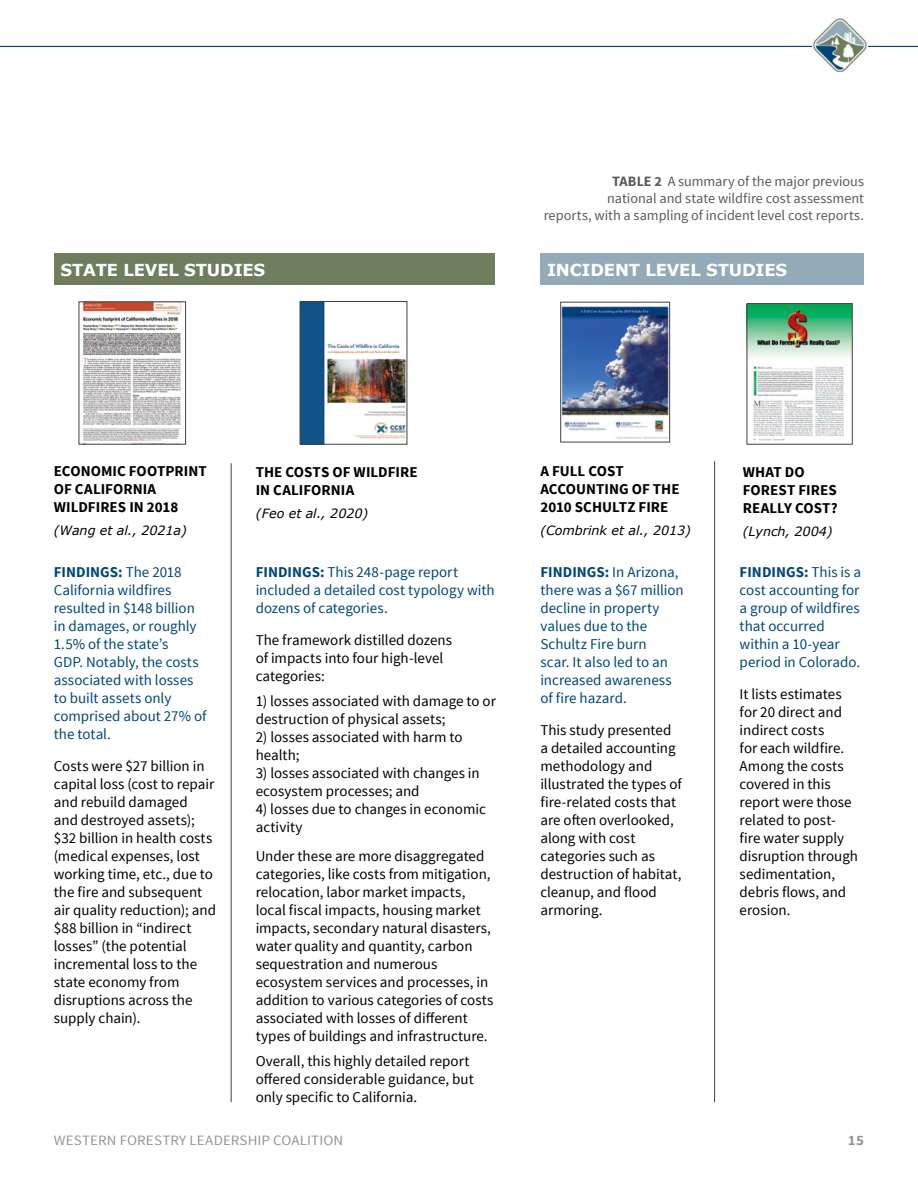
<style>
.page{position:relative;width:918px;height:1188px;background:#fff}
.page>*{position:absolute;margin:0;border:0;box-sizing:border-box;transform-origin:0 0}
.t1{font:700 16.5px "Verdana";letter-spacing:-.01em;color:#fff}
.t2{font:15px/18px "Source Sans Pro";color:#000}
.t3{font:15px/18px "Source Sans Pro";color:#004678}
.t4{font:700 15px/18px "Source Sans Pro";letter-spacing:.005em;color:#000}
.t5{font:14.25px/17.1px "Source Sans Pro";color:#58595b;text-align:right}
.t6{font:14.25px "Source Sans Pro";letter-spacing:.005em;color:#939598;scale:1.05 1}
.t7{font:700 14.25px "Source Sans Pro";color:#939598;scale:1.05 1}
.t8{font:italic 12.75px "Verdana";letter-spacing:-.005em;color:#000}
.s1{font-weight:700}
</style>
<div class="page">
<hr style="left:0;top:46px;width:918px;height:1px;background:#004678">
<img style="left:812px;top:17px;width:56px;height:55px">
<div style="left:54px;top:253px;width:441px;height:32px;background:#6f7d5d"></div>
<div style="left:540px;top:253px;width:324px;height:32px;background:#93abb9"></div>
<img style="left:302px;top:303px;width:103px;height:139px">
<div style="left:300px;top:301px;width:107px;height:143px;border:1px solid #414042"></div>
<img style="left:82px;top:304px;width:100px;height:138px">
<img style="left:749px;top:305px;width:101px;height:136px">
<img style="left:563px;top:305px;width:105px;height:134px">
<hr style="left:231px;top:463px;width:1px;height:639px;background:#414042">
<hr style="left:714px;top:461px;width:1px;height:641px;background:#414042">
<p class="t5" style="left:544px;top:173px;width:322px"><span class="s1">TABLE 2</span> A summary of the major previous<br>national and state wildfire cost assessment<br>reports, with a sampling of incident level cost reports.</p>
<p class="t1" style="left:61px;top:259px;width:206px">STATE LEVEL STUDIES</p>
<p class="t1" style="left:547px;top:259px;width:242px">INCIDENT LEVEL STUDIES</p>
<p class="t4" style="left:54px;top:462px;width:154px">ECONOMIC FOOTPRINT<br>OF CALIFORNIA<br>WILDFIRES IN 2018</p>
<p class="t8" style="left:54px;top:522px;width:135px">(Wang et al., 2021a)</p>
<p class="t3" style="left:54px;top:563px;width:154px"><span class="s1">FINDINGS:</span> The 2018<br>California wildfires resulted in $148 billion in damages, or roughly<br>1.5% of the state’s<br>GDP. Notably, the costs associated with losses to built assets only comprised about 27% of the total.</p>
<p class="t2" style="left:54px;top:757px;width:164px">Costs were $27 billion in capital loss (cost to repair and rebuild damaged<br>and destroyed assets); $32 billion in health costs (medical expenses, lost working time, etc., due to the fire and subsequent air quality reduction); and $88 billion in “indirect losses” (the potential incremental loss to the state economy from disruptions across the supply chain).</p>
<p class="t4" style="left:256px;top:463px;width:164px">THE COSTS OF WILDFIRE<br>IN CALIFORNIA</p>
<p class="t8" style="left:256px;top:505px;width:114px">(Feo et al., 2020)</p>
<p class="t3" style="left:256px;top:563px;width:241px"><span class="s1">FINDINGS:</span> This 248-page report included a detailed cost typology with dozens of categories.</p>
<p class="t2" style="left:256px;top:631px;width:198px">The framework distilled dozens of impacts into four high-level categories:</p>
<p class="t2" style="left:256px;top:692px;width:242px">1) losses associated with damage to or destruction of physical assets;</p>
<p class="t2" style="left:256px;top:728px;width:208px">2) losses associated with harm to health;</p>
<p class="t2" style="left:256px;top:764px;width:226px">3) losses associated with changes in ecosystem processes; and</p>
<p class="t2" style="left:256px;top:800px;width:232px">4) losses due to changes in economic activity</p>
<p class="t2" style="left:256px;top:847px;width:239px">Under these are more disaggregated categories, like costs from mitigation, relocation, labor market impacts, local fiscal impacts, housing market impacts, secondary natural disasters, water quality and quantity, carbon sequestration and numerous ecosystem services and processes, in addition to various categories of costs associated with losses of different types of buildings and infrastructure.</p>
<p class="t2" style="left:256px;top:1052px;width:220px">Overall, this highly detailed report offered considerable guidance, but only specific to California.</p>
<p class="t4" style="left:540px;top:462px;width:141px">A FULL COST<br>ACCOUNTING OF THE<br>2010 SCHULTZ FIRE</p>
<p class="t8" style="left:540px;top:522px;width:152px">(Combrink et al., 2013)</p>
<p class="t3" style="left:540px;top:563px;width:145px"><span class="s1">FINDINGS:</span> In Arizona, there was a $67 million decline in property values due to the<br>Schultz Fire burn<br>scar. It also led to an increased awareness of fire hazard.</p>
<p class="t2" style="left:540px;top:721px;width:143px">This study presented a detailed accounting methodology and illustrated the types of fire-related costs that are often overlooked, along with cost categories such as destruction of habitat, cleanup, and flood armoring.</p>
<p class="t4" style="left:743px;top:463px;width:97px">WHAT DO<br>FOREST FIRES<br>REALLY COST?</p>
<p class="t8" style="left:743px;top:523px;width:91px">(Lynch, 2004)</p>
<p class="t3" style="left:740px;top:563px;width:123px"><span class="s1">FINDINGS:</span> This is a cost accounting for a group of wildfires that occurred within a 10-year period in Colorado.</p>
<p class="t2" style="left:740px;top:685px;width:120px">It lists estimates for 20 direct and indirect costs<br>for each wildfire.<br>Among the costs covered in this report were those related to post&shy;fire water supply disruption through sedimentation, debris flows, and erosion.</p>
<p class="t6" style="left:54px;top:1131px;width:277px">WESTERN FORESTRY LEADERSHIP COALITION</p>
<p class="t7" style="left:848px;top:1131px;width:17px">15</p>
</div>
